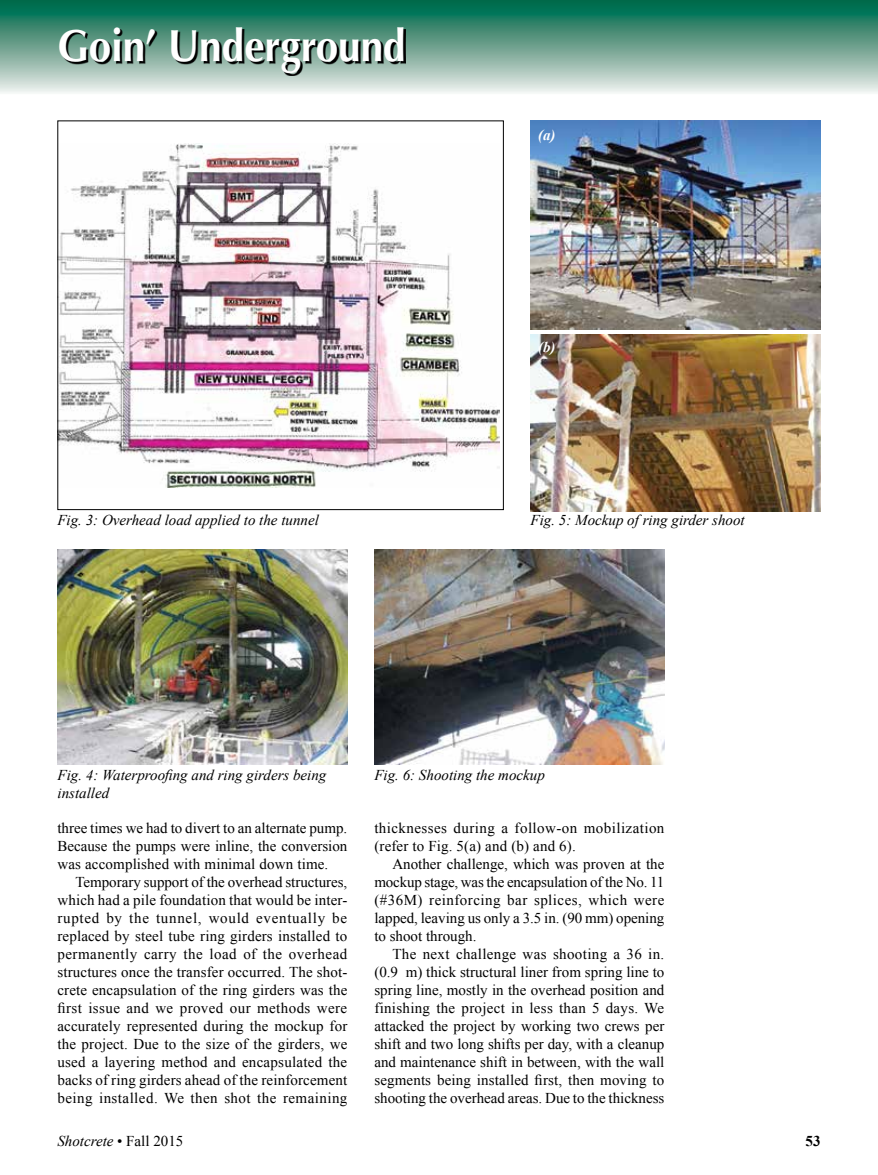
<style>
.page{position:relative;width:878px;height:1175px;background:#fff}
.page>*{position:absolute;margin:0;border:0;box-sizing:border-box;transform-origin:0 0}
.t1{font:700 45px "Optima";color:#fff;scale:.9 1}
.t2{font:15px/18px "Times New Roman";letter-spacing:.01em;color:#000;text-align:justify}
.t3{font:italic 15px/18px "Times New Roman";color:#000}
.t4{font:15px/18px "Times New Roman";letter-spacing:.03em;color:#000}
.t5{font:italic 700 15px "Times New Roman";color:#fff}
.t6{font:700 15px "Times New Roman";color:#000}
.s1{font-style:normal}
</style>
<div class="page">
<svg style="left:14px;top:0;width:864px;height:93px;background:#6aa491"></svg>
<svg style="left:61px;top:29px;width:345px;height:46px;background:#5e7f72"></svg>
<svg style="left:0;top:0;width:14px;height:93px"></svg>
<img style="left:60px;top:143px;width:439px;height:344px">
<img style="left:58px;top:549px;width:289px;height:215px">
<img style="left:374px;top:549px;width:290px;height:215px">
<img style="left:530px;top:121px;width:290px;height:208px">
<img style="left:530px;top:335px;width:290px;height:176px">
<h1 class="t1" style="left:57px;top:20px;width:388px">Goin’ Underground</h1>
<p class="t3" style="left:57px;top:510px;width:263px">Fig. 3: Overhead load applied to the tunnel</p>
<p class="t5" style="left:538px;top:125px;width:19px">(a)</p>
<p class="t5" style="left:538px;top:337px;width:19px">(b)</p>
<p class="t3" style="left:530px;top:510px;width:216px">Fig. 5: Mockup of ring girder shoot</p>
<p class="t3" style="left:58px;top:765px;width:270px">Fig. 4: Waterproofing and ring girders being installed</p>
<p class="t3" style="left:374px;top:765px;width:172px">Fig. 6: Shooting the mockup</p>
<p class="t2" style="left:57px;top:818px;width:291px">three times we had to divert to an alternate pump.<br>Because the pumps were inline, the conversion was accomplished with minimal down time.</p>
<p class="t2" style="left:57px;top:872px;width:291px;text-indent:18px">Temporary support of the overhead structures, which had a pile foundation that would be inter&shy;rupted by the tunnel, would eventually be replaced by steel tube ring girders installed to permanently carry the load of the overhead structures once the transfer occurred. The shot&shy;crete encapsulation of the ring girders was the first issue and we proved our methods were accurately represented during the mockup for the project. Due to the size of the girders, we used a layering method and encapsulated the backs of ring girders ahead of the reinforcement being installed. We then shot the remaining</p>
<p class="t4" style="left:374px;top:818px;width:291px">thicknesses during a follow-on mobilization (refer to Fig. 5(a) and (b) and 6).</p>
<p class="t2" style="left:374px;top:854px;width:291px;text-indent:18px">Another challenge, which was proven at the mockup stage, was the encapsulation of the No. 11 (#36M) reinforcing bar splices, which were lapped, leaving us only a 3.5 in. (90 mm) opening to shoot through.</p>
<p class="t2" style="left:374px;top:944px;width:291px;text-indent:18px">The next challenge was shooting a 36 in. (0.9 m) thick structural liner from spring line to spring line, mostly in the overhead position and finishing the project in less than 5 days. We attacked the project by working two crews per shift and two long shifts per day, with a cleanup and maintenance shift in between, with the wall segments being installed first, then moving to shooting the overhead areas. Due to the thickness</p>
<p class="t3" style="left:57px;top:1131px;width:127px">Shotcrete <span class="s1">• Fall 2015</span></p>
<p class="t6" style="left:805px;top:1130px;width:16px">53</p>
</div>
